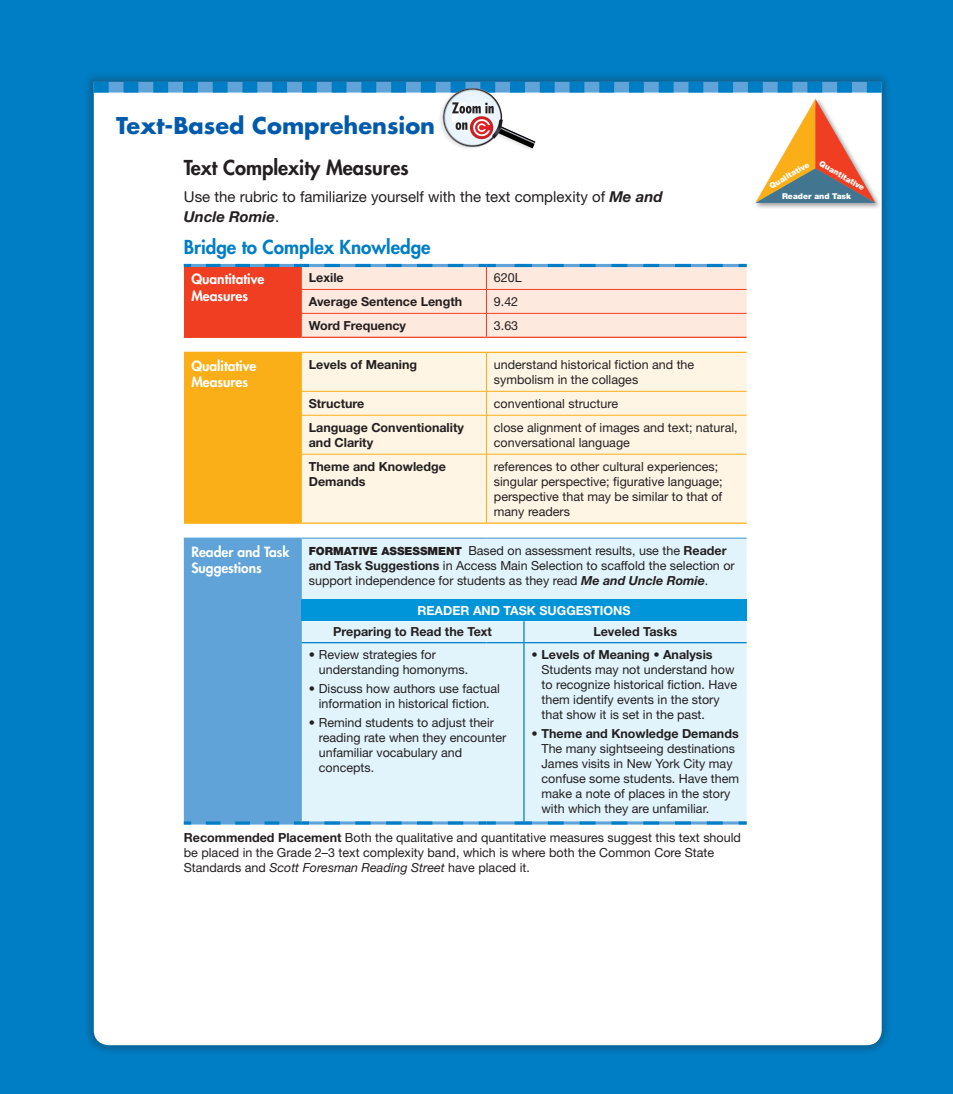
<style>
.page{position:relative;width:953px;height:1094px;background:#fff}
.page>*{position:absolute;margin:0;border:0;box-sizing:border-box;transform-origin:0 0}
.t1{font:700 22.5px "Futura Std";color:#015aaa}
.t2{font:800 20px "Futura Std";color:#231f20}
.t3{font:800 18.75px "Futura Std";color:#007ec5}
.t4{font:15px/20px "Helvetica Neue LT Std";color:#231f20}
.t5{font:800 13.75px/16.2px "Futura Std";color:#fff}
.t6{font:12.5px/15px "Helvetica Neue LT Std";color:#231f20}
.t7{font:700 12.5px/15px "Helvetica Neue LT Std";color:#231f20}
.t8{font:700 12.5px "Helvetica Neue LT Std";color:#fff}
.t9{font:900 8px "Helvetica Neue LT Std";color:#fff}
.s1{font-weight:700;font-style:italic}
.s2{font-weight:900;font-size:11.25px}
.s3{font-weight:700}
.s4{font-style:italic}
</style>
<div class="page">
<div style="left:0;top:0;width:952px;height:1093px;background:#007ec5"></div>
<div style="left:83px;top:71px;width:809px;height:984px;background:#231f20;opacity:.3"></div>
<div style="left:94px;top:92px;width:787px;height:952px;background:#fff"></div>
<svg style="left:94px;top:82px;width:787px;height:10px"></svg>
<div style="left:754px;top:98px;width:130px;height:115px;background:#231f20;opacity:.3"></div>
<img style="left:751px;top:94px;width:131px;height:116px">
<svg style="left:755px;top:99px;width:120px;height:104px;background:#dab89f"></svg>
<div style="left:184px;top:265px;width:117px;height:72px;background:#ef3e22"></div>
<div style="left:184px;top:352px;width:117px;height:171px;background:#faaf18"></div>
<div style="left:302px;top:353px;width:444px;height:169px;background:#fef5e5"></div>
<div style="left:309px;top:538px;width:437px;height:283px;background:#e1f4fc"></div>
<div style="left:301px;top:599px;width:445px;height:22px;background:#0095d9"></div>
<hr style="left:184px;top:264px;width:117px;height:3px;background:#60a3d8">
<hr style="left:301px;top:821px;width:185px;height:3px;background:#60a3d8">
<hr style="left:486px;top:821px;width:38px;height:3px;background:#60a3d8">
<hr style="left:524px;top:821px;width:222px;height:3px;background:#60a3d8">
<svg style="left:206px;top:264px;width:74px;height:3px"></svg>
<svg style="left:184px;top:264px;width:7px;height:3px"></svg>
<svg style="left:324px;top:821px;width:147px;height:3px"></svg>
<svg style="left:478px;top:821px;width:18px;height:3px"></svg>
<svg style="left:548px;top:821px;width:182px;height:3px"></svg>
<svg style="left:514px;top:821px;width:18px;height:3px"></svg>
<svg style="left:738px;top:821px;width:8px;height:3px"></svg>
<hr style="left:184px;top:537px;width:117px;height:1px;background:#60a3d8">
<hr style="left:301px;top:537px;width:185px;height:1px;background:#60a3d8">
<hr style="left:486px;top:537px;width:38px;height:1px;background:#60a3d8">
<hr style="left:524px;top:537px;width:222px;height:1px;background:#60a3d8">
<div style="left:184px;top:538px;width:125px;height:286px;background:#60a3d8"></div>
<hr style="left:301px;top:642px;width:1px;height:179px;background:#60a3d8">
<svg style="left:523px;top:621px;width:1px;height:21px"></svg>
<hr style="left:523px;top:643px;width:1px;height:178px;background:#007ec5">
<hr style="left:301px;top:642px;width:185px;height:1px;background:#007ec5">
<hr style="left:486px;top:642px;width:38px;height:1px;background:#007ec5">
<hr style="left:524px;top:642px;width:222px;height:1px;background:#007ec5">
<svg style="left:294px;top:264px;width:452px;height:72px;background:#f3ddd4"></svg>
<hr style="left:486px;top:313px;width:38px;height:1px;background:#ef3e22">
<hr style="left:524px;top:313px;width:222px;height:1px;background:#ef3e22">
<hr style="left:184px;top:336px;width:117px;height:2px;background:#ef3e22">
<hr style="left:301px;top:336px;width:185px;height:2px;background:#ef3e22">
<hr style="left:486px;top:336px;width:38px;height:2px;background:#ef3e22">
<hr style="left:524px;top:336px;width:222px;height:2px;background:#ef3e22">
<hr style="left:184px;top:351px;width:117px;height:2px;background:#faaf18">
<hr style="left:301px;top:353px;width:1px;height:38px;background:#faaf18">
<hr style="left:301px;top:351px;width:185px;height:2px;background:#faaf18">
<hr style="left:486px;top:353px;width:1px;height:38px;background:#faaf18">
<hr style="left:486px;top:351px;width:38px;height:2px;background:#faaf18">
<hr style="left:524px;top:351px;width:222px;height:2px;background:#faaf18">
<svg style="left:301px;top:392px;width:1px;height:23px"></svg>
<hr style="left:301px;top:391px;width:185px;height:1px;background:#faaf18">
<svg style="left:486px;top:392px;width:1px;height:23px"></svg>
<hr style="left:486px;top:391px;width:38px;height:1px;background:#faaf18">
<hr style="left:524px;top:391px;width:222px;height:1px;background:#faaf18">
<hr style="left:301px;top:415px;width:1px;height:39px;background:#faaf18">
<hr style="left:301px;top:415px;width:185px;height:1px;background:#faaf18">
<hr style="left:486px;top:415px;width:1px;height:39px;background:#faaf18">
<hr style="left:486px;top:415px;width:38px;height:1px;background:#faaf18">
<hr style="left:524px;top:415px;width:222px;height:1px;background:#faaf18">
<hr style="left:301px;top:454px;width:1px;height:68px;background:#faaf18">
<hr style="left:301px;top:454px;width:185px;height:1px;background:#faaf18">
<hr style="left:486px;top:454px;width:1px;height:68px;background:#faaf18">
<hr style="left:486px;top:454px;width:38px;height:1px;background:#faaf18">
<hr style="left:524px;top:454px;width:222px;height:1px;background:#faaf18">
<hr style="left:301px;top:522px;width:185px;height:1px;background:#faaf18">
<hr style="left:486px;top:522px;width:38px;height:1px;background:#faaf18">
<hr style="left:524px;top:522px;width:222px;height:1px;background:#faaf18">
<img style="left:434px;top:82px;width:105px;height:75px">
<h1 class="t1" style="left:116px;top:110px;width:320px">Text-Based Comprehension</h1>
<h2 class="t2" style="left:184px;top:155px;width:226px">Text Complexity Measures</h2>
<p class="t4" style="left:184px;top:187px;width:480px">Use the rubric to familiarize yourself with the text complexity of <span class="s1">Me and<br>Uncle Romie</span>.</p>
<h3 class="t3" style="left:184px;top:235px;width:248px">Bridge to Complex Knowledge</h3>
<p class="t5" style="left:191px;top:271px;width:74px">Quantitative<br>Measures</p>
<p class="t7" style="left:309px;top:269px;width:36px">Lexile</p>
<p class="t6" style="left:494px;top:270px;width:29px">620L</p>
<p class="t7" style="left:309px;top:293px;width:155px">Average Sentence Length</p>
<p class="t6" style="left:494px;top:294px;width:26px">9.42</p>
<p class="t7" style="left:309px;top:317px;width:99px">Word Frequency</p>
<p class="t6" style="left:494px;top:317px;width:26px">3.63</p>
<p class="t5" style="left:191px;top:358px;width:67px">Qualitative<br>Measures</p>
<p class="t7" style="left:309px;top:356px;width:110px">Levels of Meaning</p>
<p class="t6" style="left:494px;top:356px;width:202px">understand historical fiction and the symbolism in the collages</p>
<p class="t7" style="left:309px;top:395px;width:57px">Structure</p>
<p class="t6" style="left:494px;top:395px;width:126px">conventional structure</p>
<p class="t7" style="left:309px;top:419px;width:157px">Language Conventionality and Clarity</p>
<p class="t6" style="left:494px;top:419px;width:245px">close alignment of images and text; natural, conversational language</p>
<p class="t7" style="left:309px;top:458px;width:139px">Theme and Knowledge<br>Demands</p>
<p class="t6" style="left:494px;top:458px;width:230px">references to other cultural experiences; singular perspective; figurative language; perspective that may be similar to that of many readers</p>
<p class="t5" style="left:191px;top:543px;width:100px">Reader and Task<br>Suggestions</p>
<p class="t6" style="left:309px;top:542px;width:427px"><span class="s2">FORMATIVE ASSESSMENT</span> Based on assessment results, use the <span class="s3">Reader and Task Suggestions</span> in Access Main Selection to scaffold the selection or support independence for students as they read <span class="s1">Me and Uncle Romie</span>.</p>
<p class="t8" style="left:417px;top:602px;width:49px">Reader</p>
<p class="t8" style="left:481px;top:602px;width:39px">nd Task</p>
<p class="t8" style="left:539px;top:602px;width:91px">Suggestions</p>
<p class="t7" style="left:333px;top:624px;width:160px">Preparing to Read the Text</p>
<p class="t7" style="left:593px;top:624px;width:85px">Leveled Tasks</p>
<p class="t6" style="left:319px;top:646px;width:151px;text-indent:-10px">• Review strategies for understanding homonyms.</p>
<p class="t6" style="left:309px;top:680px;width:193px;text-align:center">• Discuss how authors use factual information in historical fiction.</p>
<p class="t6" style="left:319px;top:714px;width:189px;text-indent:-10px">• Remind students to adjust their reading rate when they encounter unfamiliar vocabulary and concepts.</p>
<p class="t6" style="left:541px;top:646px;width:197px;text-indent:-10px">• <span class="s3">Levels of Meaning • Analysis<br></span>Students may not understand how to recognize historical fiction. Have them identify events in the story that show it is set in the past.</p>
<p class="t6" style="left:541px;top:725px;width:199px;text-indent:-10px">• <span class="s3">Theme and Knowledge Demands<br></span>The many sightseeing destinations<br>James visits in New York City may confuse some students. Have them make a note of places in the story with which they are unfamiliar.</p>
<p class="t6" style="left:184px;top:829px;width:558px"><span class="s3">Recommended Placement</span> Both the qualitative and quantitative measures suggest this text should be placed in the Grade 2–3 text complexity band, which is where both the Common Core State<br>Standards and <span class="s4">Scott Foresman Reading Street</span> have placed it.</p>
<p class="t9" style="left:767px;top:182px;width:46px;rotate:-30deg">Qualitative</p>
<p class="t9" style="left:822px;top:158px;width:52px;rotate:30deg">Quantitative</p>
<p class="t9" style="left:782px;top:191px;width:71px">Reader and Task</p>
</div>
